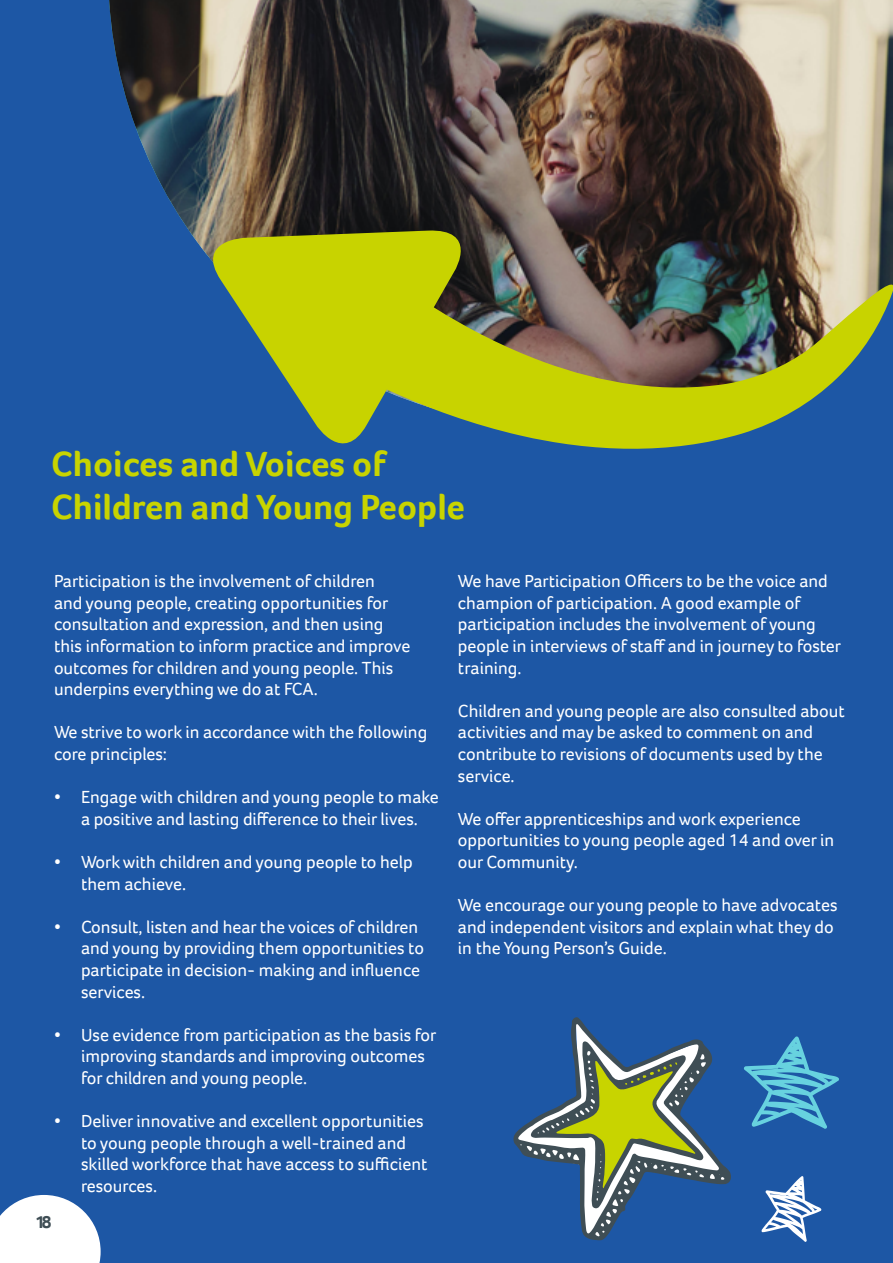
<style>
.page{position:relative;width:893px;height:1263px;background:#1d57a5}
.page>*{position:absolute;margin:0;border:0;box-sizing:border-box;transform-origin:0 0}
.t1{font:700 36px/43.2px "Foco";color:#c8d400}
.t2{font:18px/21.6px "Foco";color:#fff}
.t3{font:700 18px "Foco";color:#3f4e55}
</style>
<div class="page">
<img style="left:109px;top:0;width:784px;height:238px">
<img style="left:194px;top:229px;width:699px;height:220px">
<svg style="left:513px;top:1017px;width:218px;height:223px"></svg>
<svg style="left:762px;top:1176px;width:59px;height:66px"></svg>
<svg style="left:744px;top:1036px;width:95px;height:93px"></svg>
<svg style="left:0;top:1195px;width:101px;height:68px;background:#dee6f1"></svg>
<h1 class="t1" style="left:51px;top:442px;width:416px">Choices and Voices of<br>Children and Young People</h1>
<p class="t2" style="left:54px;top:570px;width:358px">Participation is the involvement of children<br>and young people, creating opportunities for consultation and expression, and then using this information to inform practice and improve outcomes for children and young people. This underpins everything we do at FCA.</p>
<p class="t2" style="left:54px;top:721px;width:375px">We strive to work in accordance with the following core principles:</p>
<p class="t2" style="left:54px;top:786px;width:386px;text-align:center">• Engage with children and young people to make a positive and lasting difference to their lives.</p>
<p class="t2" style="left:81px;top:851px;width:333px;text-indent:-27px">• Work with children and young people to help them achieve.</p>
<p class="t2" style="left:81px;top:916px;width:344px;text-indent:-27px">• Consult, listen and hear the voices of children and young by providing them opportunities to participate in decision- making and influence services.</p>
<p class="t2" style="left:81px;top:1024px;width:357px;text-indent:-27px">• Use evidence from participation as the basis for improving standards and improving outcomes for children and young people.</p>
<p class="t2" style="left:81px;top:1110px;width:348px;text-indent:-27px">• Deliver innovative and excellent opportunities to young people through a well-trained and skilled workforce that have access to sufficient resources.</p>
<p class="t3" style="left:35px;top:1209px;width:18px">18</p>
<p class="t2" style="left:458px;top:570px;width:385px">We have Participation Officers to be the voice and champion of participation. A good example of participation includes the involvement of young people in interviews of staff and in journey to foster training.</p>
<p class="t2" style="left:458px;top:700px;width:388px">Children and young people are also consulted about activities and may be asked to comment on and contribute to revisions of documents used by the service.</p>
<p class="t2" style="left:458px;top:808px;width:378px">We offer apprenticeships and work experience opportunities to young people aged 14 and over in our Community.</p>
<p class="t2" style="left:458px;top:894px;width:381px">We encourage our young people to have advocates and independent visitors and explain what they do in the Young Person’s Guide.</p>
</div>
